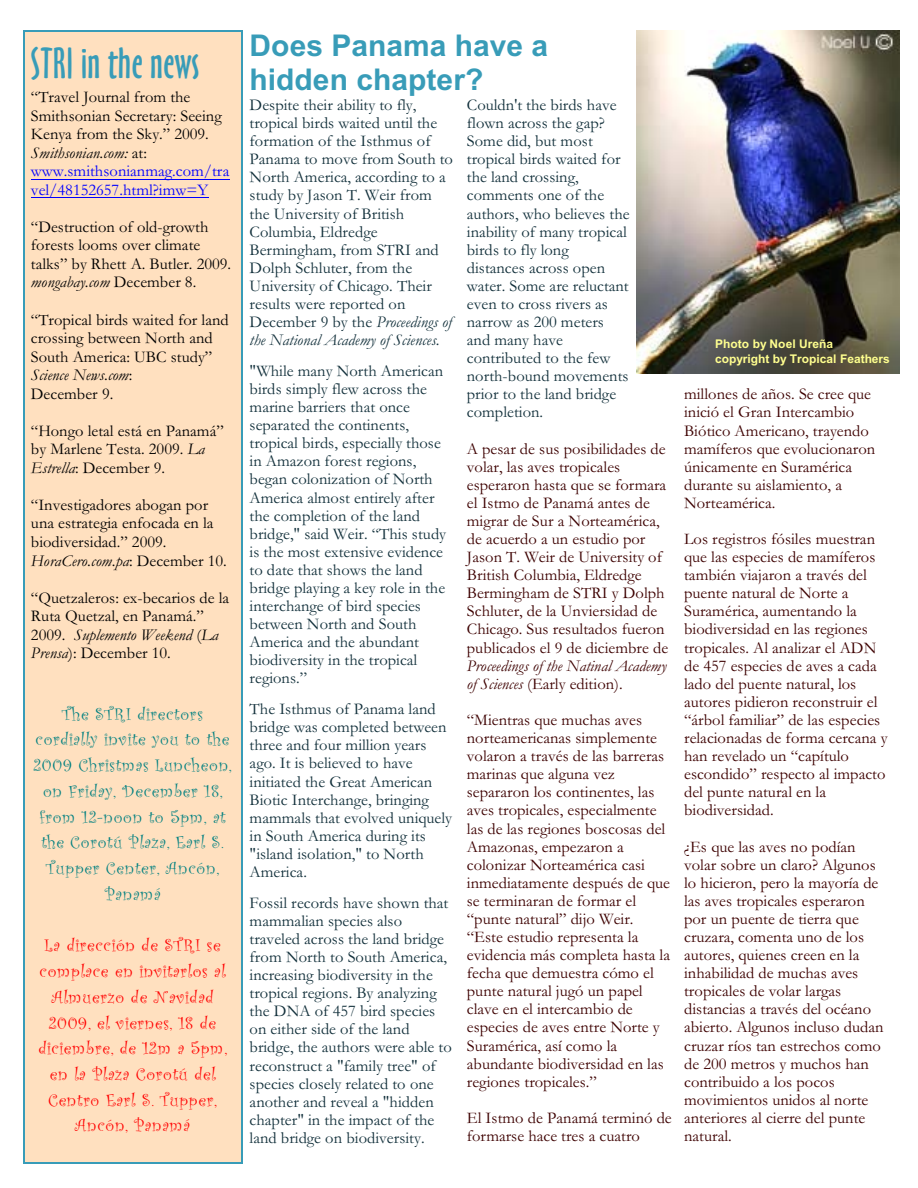
<style>
.page{position:relative;width:918px;height:1188px;background:#fff}
.page>*{position:absolute;margin:0;border:0;box-sizing:border-box;transform-origin:0 0}
.t1{font:40.5px "Oz Handicraft BT";letter-spacing:.01em;color:#389cb8}
.t2{font:700 30px/34.3px "Arial";color:#389cb8}
.t3{font:italic 18px/25.8px "Curlz";letter-spacing:.045em;color:#008080;text-align:center}
.t4{font:18px/25.8px "Curlz";letter-spacing:.045em;color:#f00;text-align:center}
.t5{font:16.5px/18.1px "Garamond";color:#3d0000}
.t6{font:16.5px/18.1px "Garamond";color:#12303b}
.t7{font:16.5px/18.6px "Garamond";color:#000}
.t8{font:italic 16.5px/18.1px "Garamond";color:#3d0000}
.t9{font:700 12px/14.4px "Arial";color:#ffff8f}
.s1{font-style:italic}
.s2{color:#00f}
.s3{font-style:normal}
</style>
<div class="page">
<div style="left:23px;top:30px;width:220px;height:1134px;background:#ffe0bf"></div>
<hr style="left:31px;top:179px;width:198px;height:1px;background:#00f">
<hr style="left:31px;top:197px;width:177px;height:1px;background:#00f">
<hr style="left:23px;top:30px;width:1px;height:1134px;background:#389cb8">
<hr style="left:242px;top:30px;width:1px;height:1134px;background:#389cb8">
<hr style="left:23px;top:30px;width:220px;height:2px;background:#389cb8">
<hr style="left:23px;top:1163px;width:220px;height:1px;background:#389cb8">
<img style="left:637px;top:30px;width:263px;height:343px">
<h1 class="t1" style="left:31px;top:47px;width:170px">STRI in the news</h1>
<p class="t7" style="left:31px;top:90px;width:200px">“Travel Journal from the<br>Smithsonian Secretary: Seeing<br>Kenya from the Sky.” 2009.<br><span class="s1">Smithsonian.com:</span> at: <span class="s2">www.smithsonianmag.com/tra vel/48152657.html?imw=Y</span></p>
<p class="t7" style="left:31px;top:219px;width:202px">“Destruction of old-growth forests looms over climate talks” by Rhett A. Butler. 2009. <span class="s1">mongabay.com</span> December 8.</p>
<p class="t7" style="left:31px;top:312px;width:199px">“Tropical birds waited for land crossing between North and<br>South America: UBC study”<br><span class="s1">Science News.com</span>:<br>December 9.</p>
<p class="t7" style="left:31px;top:423px;width:194px">“Hongo letal está en Panamá” by Marlene Testa. 2009. <span class="s1">La<br>Estrella</span>: December 9.</p>
<p class="t7" style="left:31px;top:497px;width:197px">“Investigadores abogan por una estrategia enfocada en la biodiversidad.” 2009.<br><span class="s1">HoraCero.com.pa</span>: December 10.</p>
<p class="t7" style="left:31px;top:590px;width:200px">“Quetzaleros: ex-becarios de la<br>Ruta Quetzal, en Panamá.”<br>2009. <span class="s1">Suplemento Weekend</span> (<span class="s1">La<br>Prensa</span>): December 10.</p>
<p class="t3" style="left:33px;top:702px;width:200px">The STRI directors cordially invite you to the<br>2009 Christmas Luncheon, on Friday, December 18, from 12-noon to 5pm, at the Corotú Plaza, Earl S.<br>Tupper Center, Ancón,<br>Panamá</p>
<p class="t4" style="left:38px;top:934px;width:190px">La dirección de STRI se complace en invitarlos al<br>Almuerzo de Navidad<br>2009, el viernes, 18 de diciembre, de 12m a 5pm, en la Plaza Corotú del<br>Centro Earl S. Tupper,<br>Ancón, Panamá</p>
<h2 class="t2" style="left:250px;top:31px;width:300px">Does Panama have a hidden chapter?</h2>
<p class="t6" style="left:250px;top:98px;width:205px">Despite their ability to fly, tropical birds waited until the formation of the Isthmus of<br>Panama to move from South to<br>North America, according to a study by Jason T. Weir from the University of British<br>Columbia, Eldredge<br>Bermingham, from STRI and<br>Dolph Schluter, from the<br>University of Chicago. Their results were reported on<br>December 9 by the <span class="s1">Proceedings of the National Academy of Sciences.</span></p>
<p class="t6" style="left:250px;top:364px;width:198px">"While many North American birds simply flew across the marine barriers that once separated the continents, tropical birds, especially those in Amazon forest regions, began colonization of North<br>America almost entirely after the completion of the land bridge," said Weir. “This study is the most extensive evidence to date that shows the land bridge playing a key role in the interchange of bird species between North and South<br>America and the abundant biodiversity in the tropical regions.”</p>
<p class="t6" style="left:250px;top:702px;width:204px">The Isthmus of Panama land bridge was completed between three and four million years ago. It is believed to have initiated the Great American<br>Biotic Interchange, bringing mammals that evolved uniquely in South America during its "island isolation," to North<br>America.</p>
<p class="t6" style="left:250px;top:895px;width:204px">Fossil records have shown that mammalian species also traveled across the land bridge from North to South America, increasing biodiversity in the tropical regions. By analyzing the DNA of 457 bird species on either side of the land bridge, the authors were able to reconstruct a "family tree" of species closely related to one another and reveal a "hidden chapter" in the impact of the land bridge on biodiversity.</p>
<p class="t6" style="left:467px;top:98px;width:164px">Couldn't the birds have flown across the gap?<br>Some did, but most tropical birds waited for the land crossing, comments one of the authors, who believes the inability of many tropical birds to fly long distances across open water. Some are reluctant even to cross rivers as narrow as 200 meters and many have contributed to the few north-bound movements prior to the land bridge completion.</p>
<p class="t5" style="left:467px;top:441px;width:203px">A pesar de sus posibilidades de volar, las aves tropicales esperaron hasta que se formara el Istmo de Panamá antes de migrar de Sur a Norteamérica, de acuerdo a un estudio por<br>Jason T. Weir de University of<br>British Columbia, Eldredge<br>Bermingham de STRI y Dolph<br>Schluter, de la Unviersidad de<br>Chicago. Sus resultados fueron publicados el 9 de diciembre de</p>
<p class="t8" style="left:467px;top:658px;width:201px">Proceedings of the Natinal Academy of Sciences <span class="s3">(Early edition).</span></p>
<p class="t5" style="left:467px;top:713px;width:205px">“Mientras que muchas aves norteamericanas simplemente volaron a través de las barreras marinas que alguna vez separaron los continentes, las aves tropicales, especialmente las de las regiones boscosas del<br>Amazonas, empezaron a colonizar Norteamérica casi inmediatamente después de que se terminaran de formar el “punte natural” dijo Weir. “Este estudio representa la evidencia más completa hasta la fecha que demuestra cómo el punte natural jugó un papel clave en el intercambio de especies de aves entre Norte y<br>Suramérica, así como la abundante biodiversidad en las regiones tropicales.”</p>
<p class="t5" style="left:467px;top:1111px;width:206px">El Istmo de Panamá terminó de formarse hace tres a cuatro</p>
<p class="t9" style="left:715px;top:338px;width:176px">Photo by Noel Ureña copyright by Tropical Feathers</p>
<p class="t5" style="left:684px;top:387px;width:193px">millones de años. Se cree que inició el Gran Intercambio<br>Biótico Americano, trayendo mamíferos que evolucionaron únicamente en Suramérica durante su aislamiento, a<br>Norteamérica.</p>
<p class="t5" style="left:684px;top:532px;width:205px">Los registros fósiles muestran que las especies de mamíferos también viajaron a través del puente natural de Norte a<br>Suramérica, aumentando la biodiversidad en las regiones tropicales. Al analizar el ADN de 457 especies de aves a cada lado del puente natural, los autores pidieron reconstruir el “árbol familiar” de las especies relacionadas de forma cercana y han revelado un “capítulo escondido” respecto al impacto del punte natural en la biodiversidad.</p>
<p class="t5" style="left:684px;top:839px;width:201px">¿Es que las aves no podían volar sobre un claro? Algunos lo hicieron, pero la mayoría de las aves tropicales esperaron por un puente de tierra que cruzara, comenta uno de los autores, quienes creen en la inhabilidad de muchas aves tropicales de volar largas distancias a través del océano abierto. Algunos incluso dudan cruzar ríos tan estrechos como de 200 metros y muchos han contribuido a los pocos movimientos unidos al norte anteriores al cierre del punte natural.</p>
</div>
